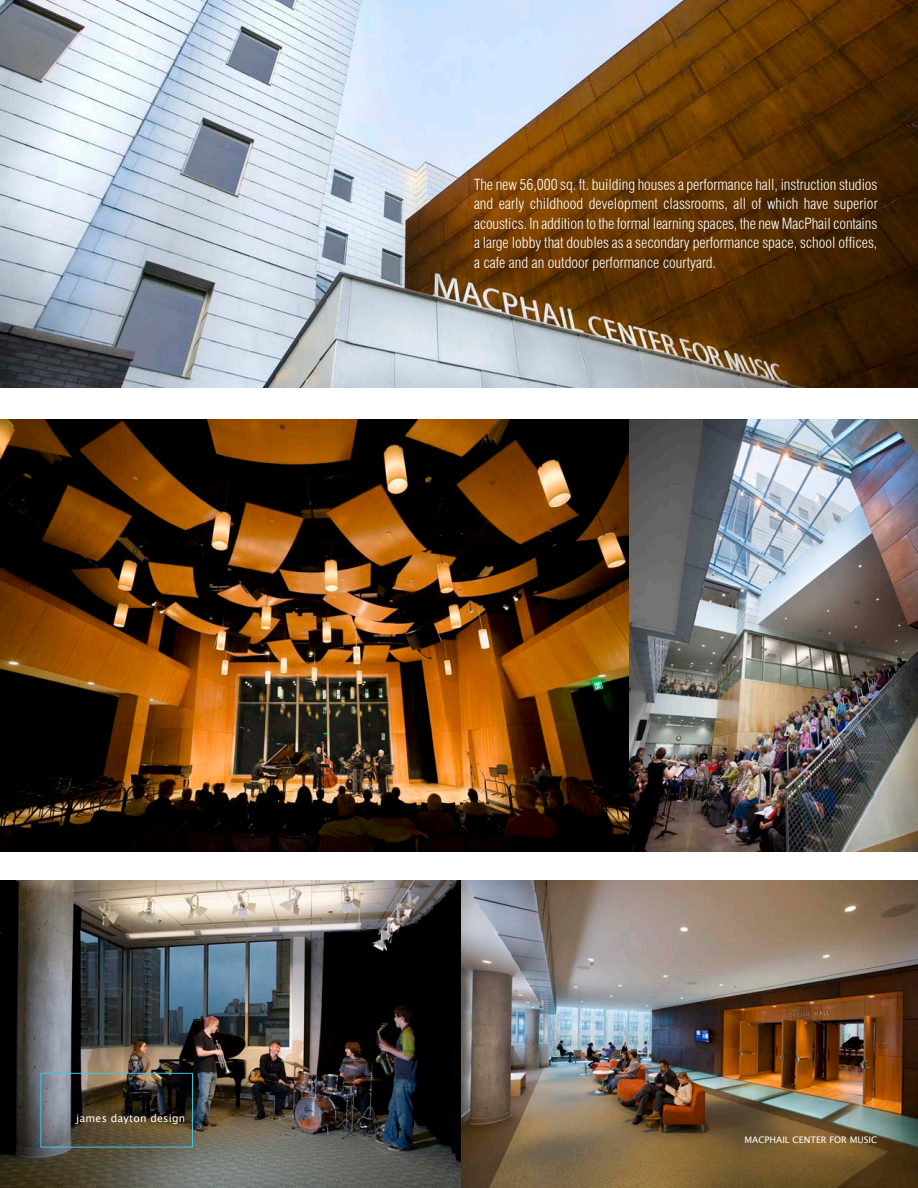
<style>
.page{position:relative;width:918px;height:1188px;background:#fff}
.page>*{position:absolute;margin:0;border:0;box-sizing:border-box;transform-origin:0 0}
.t1{font:300 condensed 15px/19.5px "Swiss 721 BT";color:#fff;text-align:justify}
.t2{font:10.5px "Lucida Sans Unicode";letter-spacing:.02em;color:#fff}
.t3{font:9px "Lucida Sans Unicode";color:#fff}
</style>
<div class="page">
<img style="left:0;top:419px;width:630px;height:433px">
<img style="left:461px;top:881px;width:457px;height:307px">
<img style="left:0;top:881px;width:461px;height:307px">
<img style="left:630px;top:419px;width:288px;height:433px">
<img style="left:0;top:0;width:918px;height:388px">
<div style="left:40px;top:1073px;width:153px;height:75px;border:1px solid #3fc5e6"></div>
<p class="t1" style="left:474px;top:174px;width:405px">The new 56,000 sq. ft. building houses a performance hall, instruction studios and early childhood development classrooms, all of which have superior acoustics. In addition to the formal learning spaces, the new MacPhail contains a large lobby that doubles as a secondary performance space, school offices, a cafe and an outdoor performance courtyard.</p>
<p class="t2" style="left:76px;top:1110px;width:111px">james dayton design</p>
<p class="t3" style="left:744px;top:1132px;width:135px">MACPHAIL CENTER FOR MUSIC</p>
</div>
